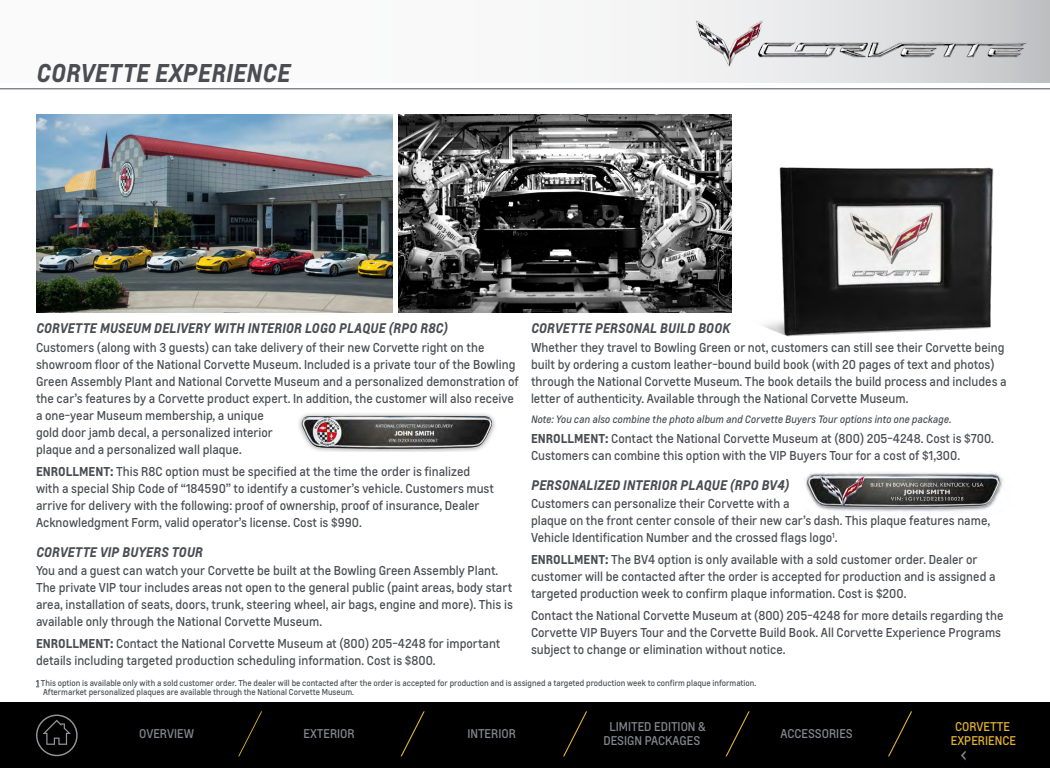
<style>
.page{position:relative;width:1050px;height:768px;background:#fff}
.page>*{position:absolute;margin:0;border:0;box-sizing:border-box;transform-origin:0 0}
.t1{font:italic 700 24px "Louis";letter-spacing:.005em;color:#4a4d52}
.t2{font:20px "Louis";color:#84878d}
.t3{font:italic 700 13px "Louis";color:#4a4d52}
.t4{font:12px/17px "Louis";color:#4a4d52}
.t5{font:11.8px/13.8px "Louis";color:#84878d;text-align:center}
.t6{font:11.8px/13.8px "Louis";color:#e1b334;text-align:center}
.t7{font:italic 10px "Louis";color:#4a4d52}
.t8{font:8px/9px "Louis";color:#4a4d52}
.s1{font-weight:700}
</style>
<div class="page">
<img style="left:805px;top:472px;width:198px;height:40px">
<div style="left:0;top:703px;width:1050px;height:65px;background:#000"></div>
<img style="left:763px;top:167px;width:231px;height:170px">
<img style="left:36px;top:114px;width:357px;height:199px">
<img style="left:398px;top:114px;width:334px;height:199px">
<img style="left:298px;top:413px;width:197px;height:38px">
<div style="left:0;top:0;width:1050px;height:82px;background:#fafafa"></div>
<hr style="left:0;top:89px;width:1050px;height:1px;background:#4a4d52">
<img style="left:695px;top:7px;width:343px;height:74px">
<svg style="left:36px;top:715px;width:41px;height:41px"></svg>
<svg style="left:238px;top:711px;width:24px;height:46px"></svg>
<svg style="left:400px;top:711px;width:25px;height:46px"></svg>
<svg style="left:563px;top:711px;width:24px;height:46px"></svg>
<svg style="left:725px;top:711px;width:25px;height:46px"></svg>
<svg style="left:888px;top:711px;width:24px;height:46px"></svg>
<h1 class="t1" style="left:36px;top:57px;width:256px">CORVETTE EXPERIENCE</h1>
<p class="t3" style="left:36px;top:319px;width:414px">CORVETTE MUSEUM DELIVERY WITH INTERIOR LOGO PLAQUE (RPO R8C)</p>
<p class="t4" style="left:36px;top:339px;width:484px">Customers (along with 3 guests) can take delivery of their new Corvette right on the showroom floor of the National Corvette Museum. Included is a private tour of the Bowling Green Assembly Plant and National Corvette Museum and a personalized demonstration of the car’s features by a Corvette product expert. In addition, the customer will also receive a one-year Museum membership, a unique<br>gold door jamb decal, a personalized interior<br>plaque and a personalized wall plaque.</p>
<p class="t4" style="left:36px;top:463px;width:459px"><span class="s1">ENROLLMENT:</span> This R8C option must be specified at the time the order is finalized with a special Ship Code of “184590” to identify a customer’s vehicle. Customers must arrive for delivery with the following: proof of ownership, proof of insurance, Dealer Acknowledgment Form, valid operator’s license. Cost is $990.</p>
<p class="t3" style="left:36px;top:543px;width:168px">CORVETTE VIP BUYERS TOUR</p>
<p class="t4" style="left:36px;top:562px;width:478px">You and a guest can watch your Corvette be built at the Bowling Green Assembly Plant.<br>The private VIP tour includes areas not open to the general public (paint areas, body start area, installation of seats, doors, trunk, steering wheel, air bags, engine and more). This is available only through the National Corvette Museum.</p>
<p class="t4" style="left:36px;top:635px;width:466px"><span class="s1">ENROLLMENT:</span> Contact the National Corvette Museum at (800) 205-4248 for important details including targeted production scheduling information. Cost is $800.</p>
<p class="t3" style="left:531px;top:319px;width:201px">CORVETTE PERSONAL BUILD BOOK</p>
<p class="t4" style="left:531px;top:339px;width:477px">Whether they travel to Bowling Green or not, customers can still see their Corvette being built by ordering a custom leather-bound build book (with 20 pages of text and photos) through the National Corvette Museum. The book details the build process and includes a letter of authenticity. Available through the National Corvette Museum.</p>
<p class="t7" style="left:531px;top:412px;width:422px">Note: You can also combine the photo album and Corvette Buyers Tour options into one package.</p>
<p class="t4" style="left:531px;top:430px;width:464px"><span class="s1">ENROLLMENT:</span> Contact the National Corvette Museum at (800) 205-4248. Cost is $700.<br>Customers can combine this option with the VIP Buyers Tour for a cost of $1,300.</p>
<p class="t3" style="left:531px;top:476px;width:260px">PERSONALIZED INTERIOR PLAQUE (RPO BV4)</p>
<p class="t4" style="left:531px;top:495px;width:461px">Customers can personalize their Corvette with a<br>plaque on the front center console of their new car’s dash. This plaque features name,<br>Vehicle Identification Number and the crossed flags logo<sup>1</sup>.</p>
<p class="t4" style="left:531px;top:551px;width:466px"><span class="s1">ENROLLMENT:</span> The BV4 option is only available with a sold customer order. Dealer or customer will be contacted after the order is accepted for production and is assigned a targeted production week to confirm plaque information. Cost is $200.</p>
<p class="t4" style="left:531px;top:608px;width:474px">Contact the National Corvette Museum at (800) 205-4248 for more details regarding the<br>Corvette VIP Buyers Tour and the Corvette Build Book. All Corvette Experience Programs subject to change or elimination without notice.</p>
<p class="t8" style="left:43px;top:679px;width:715px;text-indent:-7px"><span class="s1">1</span> This option is available only with a sold customer order. The dealer will be contacted after the order is accepted for production and is assigned a targeted production week to confirm plaque information.<br>Aftermarket personalized plaques are available through the National Corvette Museum.</p>
<p class="t5" style="left:139px;top:727px;width:56px">OVERVIEW</p>
<p class="t5" style="left:304px;top:727px;width:53px">EXTERIOR</p>
<p class="t5" style="left:467px;top:727px;width:50px">INTERIOR</p>
<p class="t5" style="left:604px;top:720px;width:104px">LIMITED EDITION &amp;<br>DESIGN PACKAGES</p>
<p class="t5" style="left:780px;top:727px;width:74px">ACCESSORIES</p>
<p class="t6" style="left:951px;top:720px;width:67px">CORVETTE<br>EXPERIENCE</p>
<h2 class="t2" style="left:961px;top:742px;width:8px">‹</h2>
</div>
